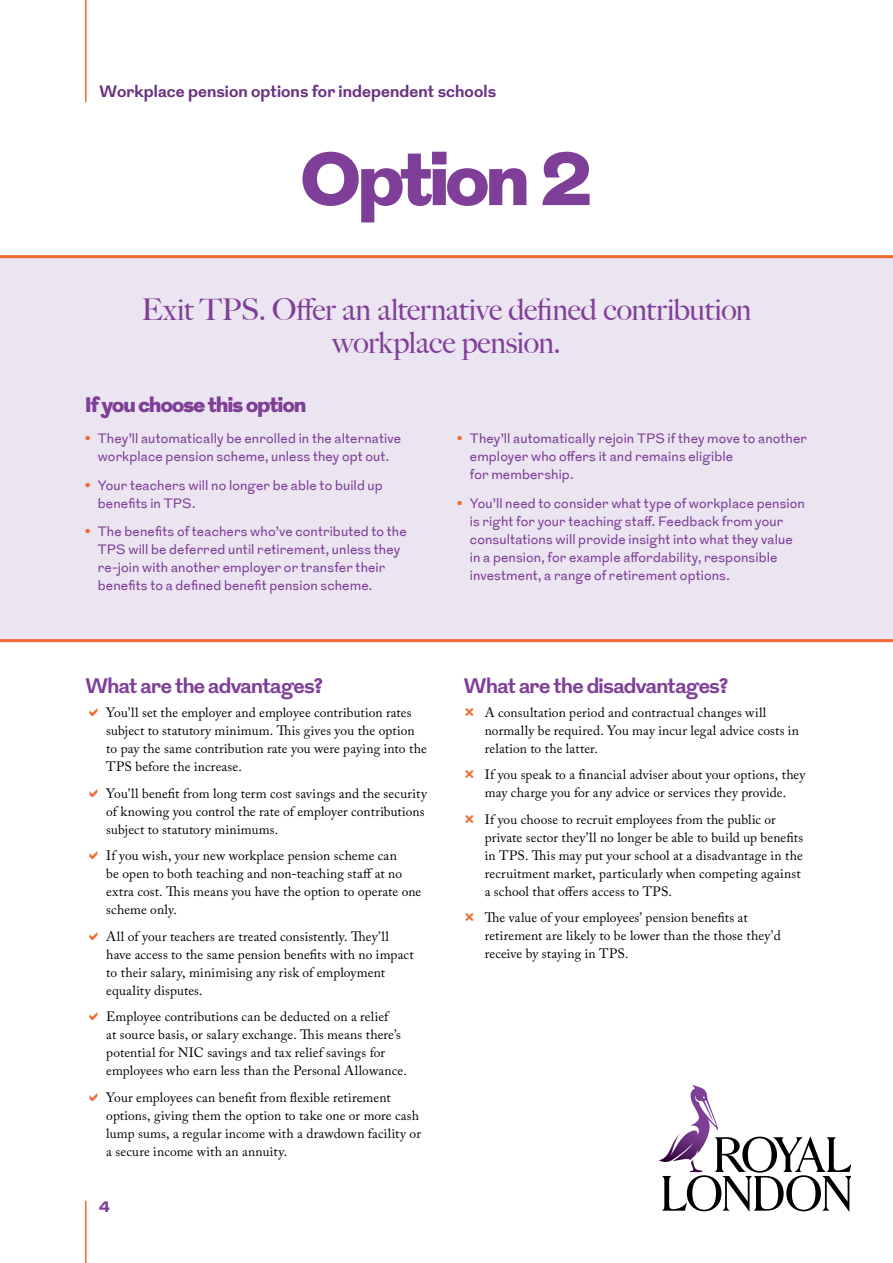
<style>
.page{position:relative;width:893px;height:1263px;background:#fff}
.page>*{position:absolute;margin:0;border:0;box-sizing:border-box;transform-origin:0 0}
.t1{font:900 75px "Grot";letter-spacing:-.035em;color:#7f3f98}
.t2{font:500 30px/33px "Big Caslon";letter-spacing:-.01em;color:#7f3f98;text-align:center}
.t3{font:700 21px "Grot";letter-spacing:-.03em;color:#7f3f98}
.t4{font:900 21px "Grot";letter-spacing:-.03em;color:#7f3f98}
.t5{font:700 16.5px "Grot";letter-spacing:.005em;color:#6a3180}
.t6{font:900 15px "Grot";color:#7f3f98}
.t7{font:13.5px/18px "Adobe Caslon Pro";letter-spacing:.01em;color:#000}
.t8{font:13.5px/18px "Grot";letter-spacing:.01em;color:#7f3f98}
.s1{font-weight:700;color:#f26831}
</style>
<div class="page">
<hr style="left:85px;top:0;width:2px;height:102px;background:#f26831">
<hr style="left:85px;top:1201px;width:2px;height:62px;background:#f26831">
<div style="left:0;top:255px;width:893px;height:387px;background:#ebe4f1"></div>
<hr style="left:0;top:255px;width:893px;height:3px;background:#f26831">
<hr style="left:0;top:639px;width:893px;height:3px;background:#f26831">
<svg style="left:659px;top:1084px;width:191px;height:128px"></svg>
<p class="t5" style="left:99px;top:80px;width:398px">Workplace pension options for independent schools</p>
<h1 class="t1" style="left:301px;top:125px;width:293px">Option 2</h1>
<h2 class="t2" style="left:141px;top:294px;width:612px">Exit TPS. Offer an alternative defined contribution workplace pension.</h2>
<h3 class="t4" style="left:85px;top:390px;width:223px">If you choose this option</h3>
<p class="t8" style="left:85px;top:430px;width:317px;text-align:center"><span class="s1">•</span> They’ll automatically be enrolled in the alternative workplace pension scheme, unless they opt out.</p>
<p class="t8" style="left:98px;top:477px;width:286px;text-indent:-13px"><span class="s1">•</span> Your teachers will no longer be able to build up benefits in TPS.</p>
<p class="t8" style="left:98px;top:523px;width:310px;text-indent:-13px"><span class="s1">•</span> The benefits of teachers who’ve contributed to the TPS will be deferred until retirement, unless they re-join with another employer or transfer their benefits to a defined benefit pension scheme.</p>
<p class="t8" style="left:470px;top:430px;width:339px;text-indent:-13px"><span class="s1">•</span> They’ll automatically rejoin TPS if they move to another employer who offers it and remains eligible<br>for membership.</p>
<p class="t8" style="left:470px;top:494px;width:337px;text-indent:-13px"><span class="s1">•</span> You’ll need to consider what type of workplace pension is right for your teaching staff. Feedback from your consultations will provide insight into what they value in a pension, for example affordability, responsible investment, a range of retirement options.</p>
<h3 class="t3" style="left:85px;top:671px;width:240px">What are the advantages?</h3>
<p class="t7" style="left:106px;top:703px;width:322px">You’ll set the employer and employee contribution rates subject to statutory minimum. This gives you the option to pay the same contribution rate you were paying into the TPS before the increase.</p>
<p class="t7" style="left:106px;top:784px;width:322px">You’ll benefit from long term cost savings and the security of knowing you control the rate of employer contributions subject to statutory minimums.</p>
<p class="t7" style="left:106px;top:846px;width:317px">If you wish, your new workplace pension scheme can<br>be open to both teaching and non-teaching staff at no extra cost. This means you have the option to operate one scheme only.</p>
<p class="t7" style="left:106px;top:927px;width:309px">All of your teachers are treated consistently. They’ll have access to the same pension benefits with no impact to their salary, minimising any risk of employment equality disputes.</p>
<p class="t7" style="left:106px;top:1007px;width:302px">Employee contributions can be deducted on a relief<br>at source basis, or salary exchange. This means there’s potential for NIC savings and tax relief savings for employees who earn less than the Personal Allowance.</p>
<p class="t7" style="left:106px;top:1088px;width:316px">Your employees can benefit from flexible retirement options, giving them the option to take one or more cash lump sums, a regular income with a drawdown facility or a secure income with an annuity.</p>
<p class="t6" style="left:99px;top:1196px;width:12px">4</p>
<h3 class="t3" style="left:463px;top:671px;width:267px">What are the disadvantages?</h3>
<p class="t7" style="left:485px;top:703px;width:316px">A consultation period and contractual changes will normally be required. You may incur legal advice costs in relation to the latter.</p>
<p class="t7" style="left:485px;top:766px;width:322px">If you speak to a financial adviser about your options, they may charge you for any advice or services they provide.</p>
<p class="t7" style="left:485px;top:810px;width:320px">If you choose to recruit employees from the public or private sector they’ll no longer be able to build up benefits in TPS. This may put your school at a disadvantage in the recruitment market, particularly when competing against a school that offers access to TPS.</p>
<p class="t7" style="left:485px;top:909px;width:298px">The value of your employees’ pension benefits at retirement are likely to be lower than the those they’d receive by staying in TPS.</p>
</div>
